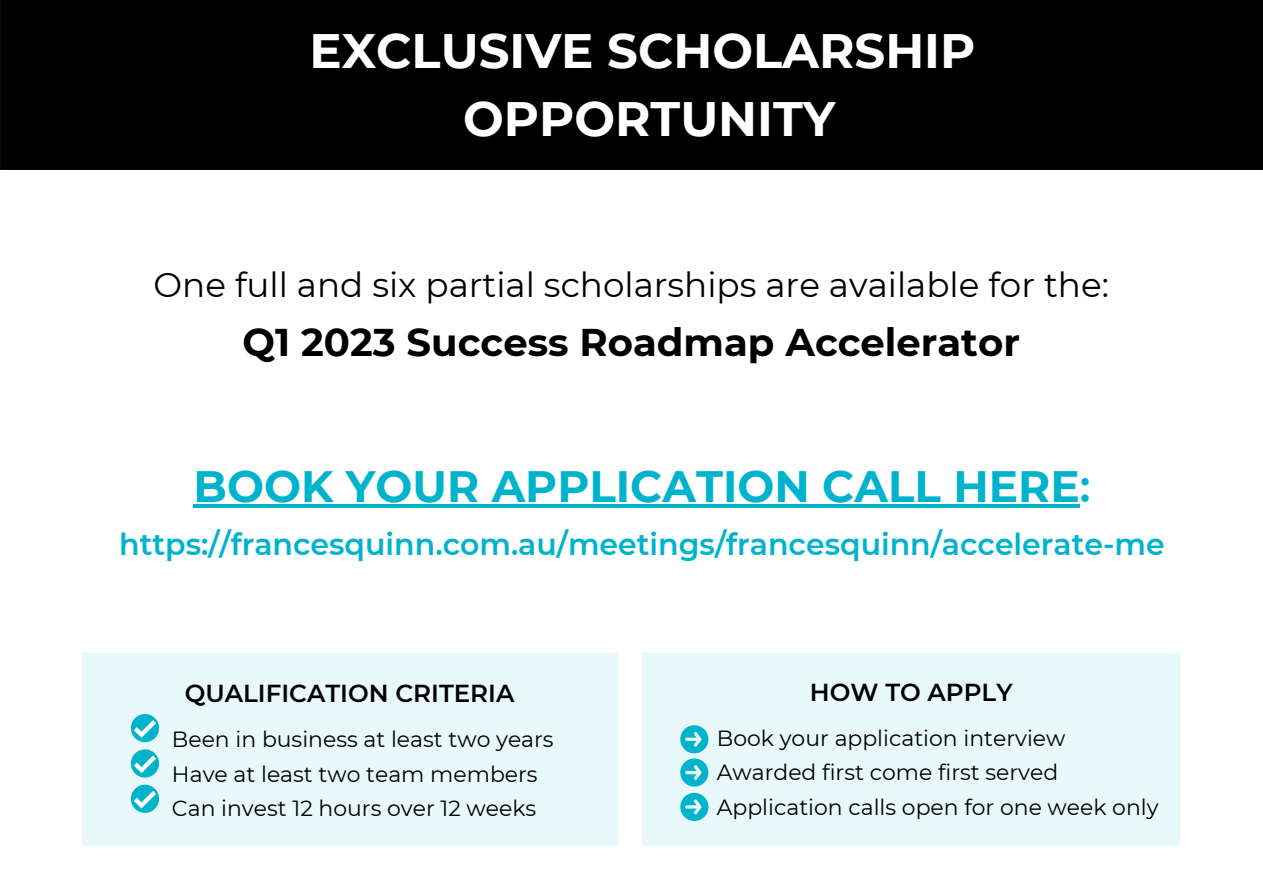
<style>
.page{position:relative;width:1263px;height:894px;background:#fff}
.page>*{position:absolute;margin:0;border:0;box-sizing:border-box;transform-origin:0 0}
.t1{font:700 48.15px/67.1px "Montserrat";color:#fff;text-align:center}
.t2{font:700 43.8px "Montserrat";color:#00b3cd}
.t3{font:700 38.55px "Montserrat";color:#000}
.t4{font:34.2px "Montserrat";color:#000}
.t5{font:600 30px "Montserrat";color:#00b3cd}
.t6{font:600 24.6px "Montserrat";color:#000}
.t7{font:21.9px/34.2px "Montserrat";color:#000}
.s1{font-weight:600}
</style>
<div class="page">
<div style="left:83px;top:653px;width:534px;height:191px;background:#e9f8fa"></div>
<hr style="left:82px;top:654px;width:2px;height:189px;background:#00b3cd">
<hr style="left:616px;top:654px;width:3px;height:189px;background:#00b3cd">
<hr style="left:84px;top:843px;width:532px;height:2px;background:#00b3cd">
<hr style="left:84px;top:652px;width:532px;height:2px;background:#00b3cd">
<svg style="left:131px;top:714px;width:28px;height:28px"></svg>
<svg style="left:131px;top:749px;width:28px;height:28px"></svg>
<svg style="left:131px;top:784px;width:28px;height:28px"></svg>
<div style="left:1px;top:1px;width:1261px;height:168px;background:#000"></div>
<hr style="left:0;top:2px;width:2px;height:166px;background:#000">
<hr style="left:1261px;top:2px;width:2px;height:166px;background:#000">
<hr style="left:2px;top:168px;width:1259px;height:2px;background:#000">
<hr style="left:2px;top:0;width:1259px;height:2px;background:#000">
<div style="left:643px;top:653px;width:537px;height:191px;background:#e9f8fa"></div>
<hr style="left:642px;top:654px;width:2px;height:189px;background:#00b3cd">
<hr style="left:1178px;top:654px;width:3px;height:189px;background:#00b3cd">
<hr style="left:644px;top:843px;width:534px;height:2px;background:#00b3cd">
<hr style="left:644px;top:652px;width:534px;height:2px;background:#00b3cd">
<svg style="left:680px;top:725px;width:28px;height:61px"></svg>
<svg style="left:680px;top:792px;width:28px;height:28px"></svg>
<hr style="left:194px;top:504px;width:886px;height:3px;background:#00b3cd">
<h1 class="t1" style="left:309px;top:18px;width:667px">EXCLUSIVE SCHOLARSHIP<br>OPPORTUNITY</h1>
<h3 class="t4" style="left:154px;top:264px;width:957px">One full and six partial scholarships are available for the:</h3>
<h3 class="t3" style="left:243px;top:318px;width:779px">Q1 2023 Success Roadmap Accelerator</h3>
<h2 class="t2" style="left:194px;top:459px;width:898px">BOOK YOUR APPLICATION CALL HERE<span class="s1">:</span></h2>
<h3 class="t5" style="left:119px;top:525px;width:1047px">https://francesquinn.com.au/meetings/francesquinn/accelerate-me</h3>
<p class="t6" style="left:185px;top:677px;width:331px">QUALIFICATION CRITERIA</p>
<p class="t7" style="left:172px;top:722px;width:383px">Been in business at least two years<br>Have at least two team members<br>Can invest 12 hours over 12 weeks</p>
<p class="t6" style="left:810px;top:677px;width:204px">HOW TO APPLY</p>
<p class="t7" style="left:717px;top:721px;width:443px">Book your application interview<br>Awarded first come first served<br>Application calls open for one week only</p>
</div>
